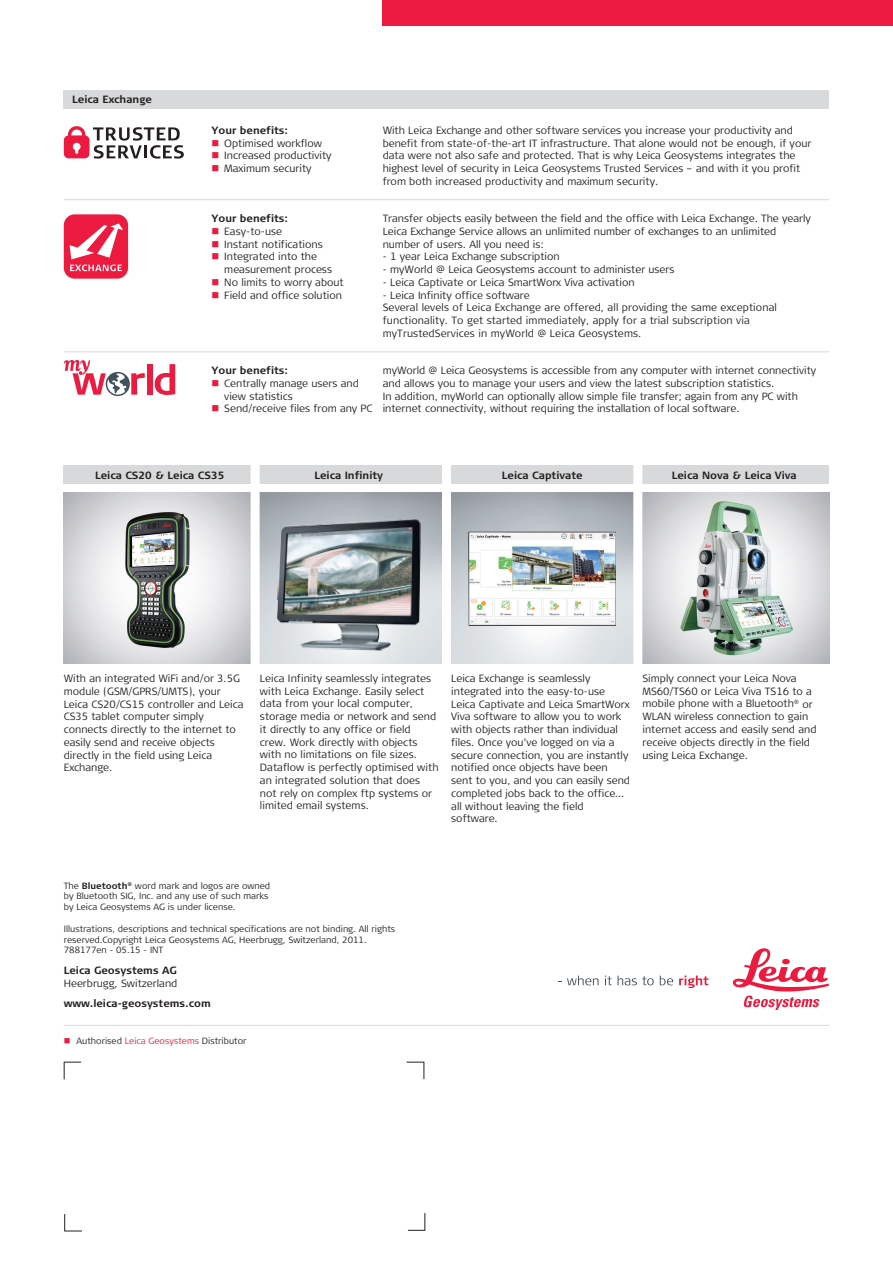
<style>
.page{position:relative;width:893px;height:1263px;background:#fff}
.page>*{position:absolute;margin:0;border:0;box-sizing:border-box;transform-origin:0 0}
.t1{font:300 10.5px/12.8px "Signa Column";color:#231f20}
.t2{font:700 10.5px "Signa Column";color:#231f20}
.t3{font:300 9px/10.5px "Signa Column";color:#231f20}
.s1{font-weight:700}
.s2{color:#ed1a40}
</style>
<div class="page">
<div style="left:383px;top:0;width:510px;height:26px;background:#ed1a40"></div>
<div style="left:64px;top:90px;width:765px;height:18px;background:#d8d9db"></div>
<hr style="left:64px;top:199px;width:765px;height:1px;background:#d8d9db">
<hr style="left:64px;top:351px;width:765px;height:1px;background:#d8d9db">
<hr style="left:64px;top:1025px;width:765px;height:1px;background:#d8d9db">
<div style="left:64px;top:214px;width:64px;height:65px;background:#ed1a40;border-radius:11px"></div>
<svg style="left:70px;top:223px;width:53px;height:48px"></svg>
<div style="left:147px;top:364px;width:6px;height:31px;background:#eb1b41"></div>
<svg style="left:155px;top:364px;width:20px;height:31px"></svg>
<svg style="left:64px;top:360px;width:81px;height:36px"></svg>
<svg style="left:93px;top:127px;width:91px;height:32px"></svg>
<div style="left:64px;top:135px;width:26px;height:23px;background:#ed1a40;border-radius:5px"></div>
<svg style="left:66px;top:126px;width:21px;height:10px"></svg>
<div style="left:73px;top:143px;width:8px;height:7px;background:#fff;border-radius:50%"></div>
<svg style="left:75px;top:150px;width:3px;height:4px"></svg>
<svg style="left:567px;top:975px;width:32px;height:10px"></svg>
<svg style="left:605px;top:975px;width:7px;height:10px"></svg>
<svg style="left:618px;top:975px;width:36px;height:10px"></svg>
<svg style="left:660px;top:975px;width:13px;height:10px"></svg>
<svg style="left:679px;top:975px;width:29px;height:13px"></svg>
<svg style="left:733px;top:948px;width:96px;height:62px"></svg>
<svg style="left:64px;top:1062px;width:17px;height:17px"></svg>
<svg style="left:64px;top:1214px;width:18px;height:18px"></svg>
<svg style="left:408px;top:1213px;width:18px;height:18px"></svg>
<svg style="left:407px;top:1062px;width:18px;height:17px"></svg>
<div style="left:64px;top:466px;width:765px;height:18px;background:#d8d9db"></div>
<img style="left:64px;top:493px;width:187px;height:171px">
<img style="left:260px;top:493px;width:373px;height:171px">
<img style="left:642px;top:493px;width:187px;height:171px">
<div style="left:251px;top:457px;width:9px;height:214px;background:#fff"></div>
<div style="left:442px;top:457px;width:9px;height:214px;background:#fff"></div>
<div style="left:633px;top:456px;width:9px;height:215px;background:#fff"></div>
<img style="left:276px;top:517px;width:145px;height:134px">
<img style="left:468px;top:532px;width:148px;height:93px">
<p class="t2" style="left:72px;top:93px;width:81px">Leica Exchange</p>
<p class="t2" style="left:212px;top:124px;width:78px">Your benefits:</p>
<p class="t1" style="left:224px;top:137px;width:109px">Optimised workflow<br>Increased productivity<br>Maximum security</p>
<p class="t2" style="left:212px;top:212px;width:78px">Your benefits:</p>
<p class="t1" style="left:224px;top:225px;width:121px">Easy-to-use<br>Instant notifications<br>Integrated into the measurement process<br>No limits to worry about<br>Field and office solution</p>
<p class="t1" style="left:383px;top:124px;width:430px">With Leica Exchange and other software services you increase your productivity and benefit from state-of-the-art IT infrastructure. That alone would not be enough, if your data were not also safe and protected. That is why Leica Geosystems integrates the highest level of security in Leica Geosystems Trusted Services – and with it you profit from both increased productivity and maximum security.</p>
<p class="t1" style="left:383px;top:212px;width:430px">Transfer objects easily between the field and the office with Leica Exchange. The yearly<br>Leica Exchange Service allows an unlimited number of exchanges to an unlimited number of users. All you need is:</p>
<p class="t1" style="left:383px;top:251px;width:179px">- 1 year Leica Exchange subscription</p>
<p class="t1" style="left:383px;top:263px;width:293px">- myWorld @ Leica Geosystems account to administer users</p>
<p class="t1" style="left:383px;top:276px;width:253px">- Leica Captivate or Leica SmartWorx Viva activation</p>
<p class="t1" style="left:383px;top:289px;width:396px">- Leica Infinity office software<br>Several levels of Leica Exchange are offered, all providing the same exceptional functionality. To get started immediately, apply for a trial subscription via myTrustedServices in myWorld @ Leica Geosystems.</p>
<p class="t2" style="left:212px;top:364px;width:78px">Your benefits:</p>
<p class="t1" style="left:224px;top:377px;width:150px">Centrally manage users and view statistics<br>Send/receive files from any PC</p>
<p class="t1" style="left:383px;top:364px;width:435px">myWorld @ Leica Geosystems is accessible from any computer with internet connectivity and allows you to manage your users and view the latest subscription statistics.<br>In addition, myWorld can optionally allow simple file transfer; again from any PC with internet connectivity, without requiring the installation of local software.</p>
<p class="t2" style="left:95px;top:468px;width:131px">Leica CS20 &amp; Leica CS35</p>
<p class="t2" style="left:314px;top:468px;width:70px">Leica Infinity</p>
<p class="t2" style="left:502px;top:468px;width:82px">Leica Captivate</p>
<p class="t2" style="left:672px;top:468px;width:127px">Leica Nova &amp; Leica Viva</p>
<p class="t1" style="left:64px;top:672px;width:181px">With an integrated WiFi and/or 3.5G module (GSM/GPRS/UMTS), your<br>Leica CS20/CS15 controller and Leica<br>CS35 tablet computer simply connects directly to the internet to easily send and receive objects directly in the field using Leica<br>Exchange.</p>
<p class="t1" style="left:260px;top:672px;width:180px">Leica Infinity seamlessly integrates with Leica Exchange. Easily select data from your local computer, storage media or network and send it directly to any office or field crew. Work directly with objects with no limitations on file sizes.<br>Dataflow is perfectly optimised with an integrated solution that does not rely on complex ftp systems or limited email systems.</p>
<p class="t1" style="left:451px;top:672px;width:180px">Leica Exchange is seamlessly integrated into the easy-to-use<br>Leica Captivate and Leica SmartWorx<br>Viva software to allow you to work with objects rather than individual files. Once you’ve logged on via a secure connection, you are instantly notified once objects have been sent to you, and you can easily send completed jobs back to the office… all without leaving the field software.</p>
<p class="t1" style="left:642px;top:672px;width:175px">Simply connect your Leica Nova<br>MS60/TS60 or Leica Viva TS16 to a mobile phone with a Bluetooth<sup>®</sup> or<br>WLAN wireless connection to gain internet access and easily send and receive objects directly in the field using Leica Exchange.</p>
<p class="t3" style="left:64px;top:881px;width:208px">The <span class="s1">Bluetooth</span><sup>®</sup> word mark and logos are owned by Bluetooth SIG, Inc. and any use of such marks by Leica Geosystems AG is under license.</p>
<p class="t3" style="left:64px;top:924px;width:333px">Illustrations, descriptions and technical specifications are not binding. All rights reserved.Copyright Leica Geosystems AG, Heerbrugg, Switzerland, 2011.<br>788177en - 05.15 - INT</p>
<p class="t2" style="left:64px;top:964px;width:115px">Leica Geosystems AG</p>
<p class="t1" style="left:64px;top:977px;width:115px">Heerbrugg, Switzerland</p>
<p class="t2" style="left:64px;top:997px;width:148px">www.leica-geosystems.com</p>
<p class="t3" style="left:77px;top:1036px;width:172px">Authorised <span class="s2">Leica Geosystems</span> Distributor</p>
</div>
